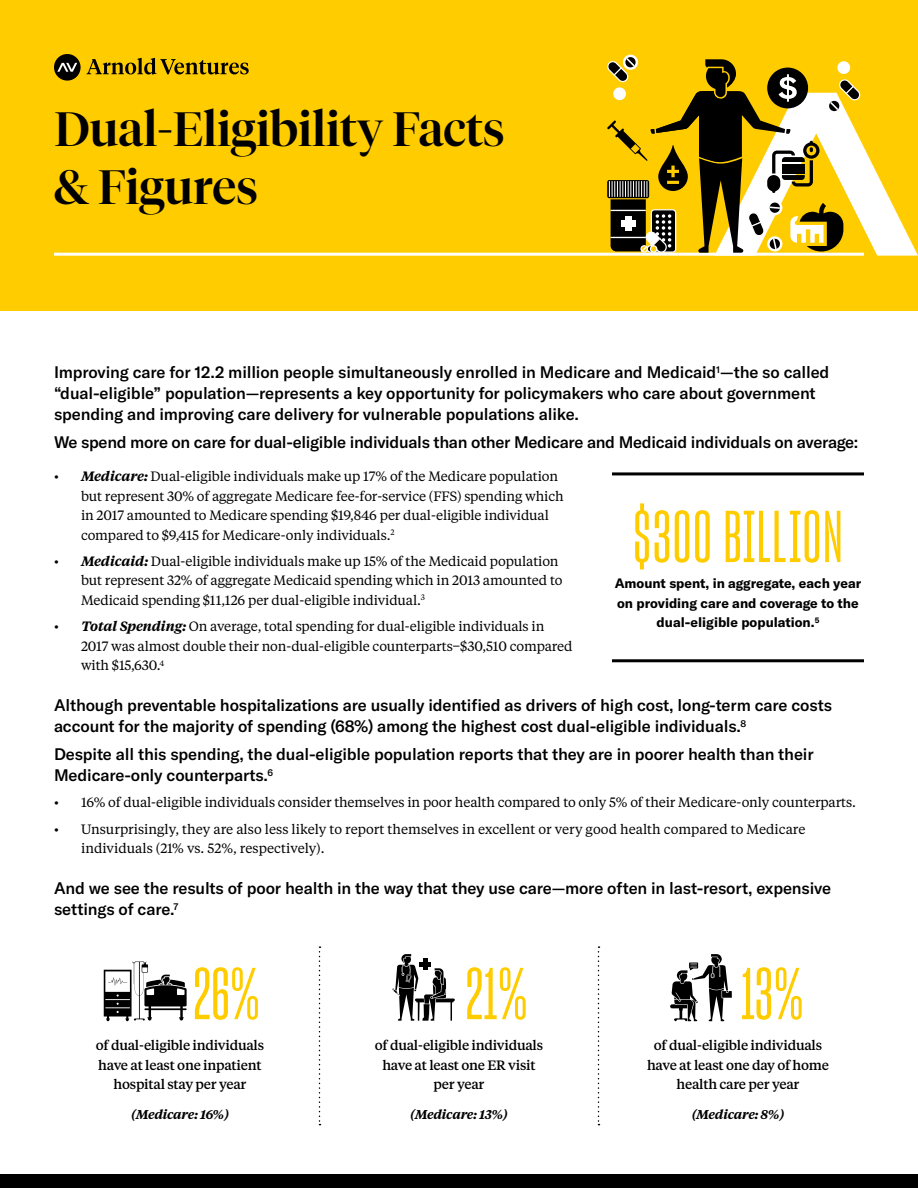
<style>
.page{position:relative;width:918px;height:1188px;background:#fff}
.page>*{position:absolute;margin:0;border:0;box-sizing:border-box;transform-origin:0 0}
.t1{font:72px "Sharp Grotesk Medium 10";letter-spacing:.015em;color:#fc0}
.t2{font:500 48px/58.5px "Tiempos Fine";color:#000}
.t3{font:500 16.5px/21px "GT America";letter-spacing:-.01em;color:#000}
.t4{font:13.5px/19.5px "Tiempos Text";letter-spacing:-.01em;color:#000}
.t5{font:500 13.5px/19.5px "Tiempos Text";letter-spacing:-.02em;color:#000;text-align:center}
.t6{font:700 13.5px/19.5px "GT America";color:#000;text-align:center}
.t7{font:italic 600 12.75px "Tiempos Text";letter-spacing:-.025em;color:#000}
.s1{font-weight:600;font-style:italic}
</style>
<div class="page">
<div style="left:0;top:0;width:918px;height:310px;background:#fc0"></div>
<hr style="left:54px;top:253px;width:810px;height:3px;background:#fff">
<svg style="left:87px;top:58px;width:162px;height:16px"></svg>
<svg style="left:54px;top:54px;width:27px;height:27px"></svg>
<div style="left:0;top:1174px;width:918px;height:14px;background:#000"></div>
<svg style="left:607px;top:55px;width:311px;height:201px"></svg>
<hr style="left:612px;top:472px;width:252px;height:3px;background:#000">
<hr style="left:612px;top:659px;width:252px;height:3px;background:#000">
<svg style="left:319px;top:946px;width:2px;height:179px"></svg>
<svg style="left:598px;top:946px;width:1px;height:179px"></svg>
<svg style="left:104px;top:962px;width:83px;height:59px"></svg>
<svg style="left:392px;top:954px;width:63px;height:67px"></svg>
<hr style="left:423px;top:958px;width:4px;height:12px;background:#000">
<hr style="left:419px;top:962px;width:12px;height:4px;background:#000">
<svg style="left:670px;top:954px;width:62px;height:67px"></svg>
<p class="t2" style="left:54px;top:99px;width:452px">Dual-Eligibility Facts &amp; Figures</p>
<p class="t3" style="left:54px;top:362px;width:777px">Improving care for 12.2 million people simultaneously enrolled in Medicare and Medicaid<sup>1</sup>—the so called “dual-eligible” population—represents a key opportunity for policymakers who care about government spending and improving care delivery for vulnerable populations alike.</p>
<p class="t3" style="left:54px;top:432px;width:806px">We spend more on care for dual-eligible individuals than other Medicare and Medicaid individuals on average:</p>
<p class="t4" style="left:81px;top:466px;width:484px;text-indent:-27px">• <span class="s1">Medicare:</span> Dual-eligible individuals make up 17% of the Medicare population but represent 30% of aggregate Medicare fee-for-service (FFS) spending which in 2017 amounted to Medicare spending $19,846 per dual-eligible individual compared to $9,415 for Medicare-only individuals.<sup>2</sup></p>
<p class="t4" style="left:81px;top:551px;width:483px;text-indent:-27px">• <span class="s1">Medicaid:</span> Dual-eligible individuals make up 15% of the Medicaid population but represent 32% of aggregate Medicaid spending which in 2013 amounted to<br>Medicaid spending $11,126 per dual-eligible individual.<sup>3</sup></p>
<p class="t4" style="left:81px;top:616px;width:493px;text-indent:-27px">• <span class="s1">Total Spending:</span> On average, total spending for dual-eligible individuals in<br>2017 was almost double their non-dual-eligible counterparts–$30,510 compared with $15,630.<sup>4</sup></p>
<p class="t3" style="left:54px;top:695px;width:780px">Although preventable hospitalizations are usually identified as drivers of high cost, long-term care costs account for the majority of spending (68%) among the highest cost dual-eligible individuals.<sup>8</sup></p>
<p class="t3" style="left:54px;top:744px;width:761px">Despite all this spending, the dual-eligible population reports that they are in poorer health than their<br>Medicare-only counterparts.<sup>6</sup></p>
<p class="t4" style="left:54px;top:792px;width:804px">• 16% of dual-eligible individuals consider themselves in poor health compared to only 5% of their Medicare-only counterparts.</p>
<p class="t4" style="left:81px;top:819px;width:726px;text-indent:-27px">• Unsurprisingly, they are also less likely to report themselves in excellent or very good health compared to Medicare individuals (21% vs. 52%, respectively).</p>
<p class="t3" style="left:54px;top:878px;width:779px">And we see the results of poor health in the way that they use care—more often in last-resort, expensive settings of care.<sup>7</sup></p>
<p class="t1" style="left:633px;top:494px;width:211px">$300 BILLION</p>
<p class="t6" style="left:615px;top:574px;width:248px">Amount spent, in aggregate, each year on providing care and coverage to the dual-eligible population.<sup>5</sup></p>
<p class="t1" style="left:193px;top:951px;width:69px">26%</p>
<p class="t1" style="left:465px;top:951px;width:64px">21%</p>
<p class="t1" style="left:741px;top:951px;width:64px">13%</p>
<p class="t5" style="left:96px;top:1035px;width:170px">of dual-eligible individuals have at least one inpatient hospital stay per year</p>
<p class="t7" style="left:131px;top:1106px;width:99px">(Medicare: 16%)</p>
<p class="t5" style="left:375px;top:1035px;width:170px">of dual-eligible individuals have at least one ER visit per year</p>
<p class="t7" style="left:410px;top:1106px;width:99px">(Medicare: 13%)</p>
<p class="t5" style="left:647px;top:1035px;width:183px">of dual-eligible individuals have at least one day of home health care per year</p>
<p class="t7" style="left:692px;top:1106px;width:94px">(Medicare: 8%)</p>
</div>
